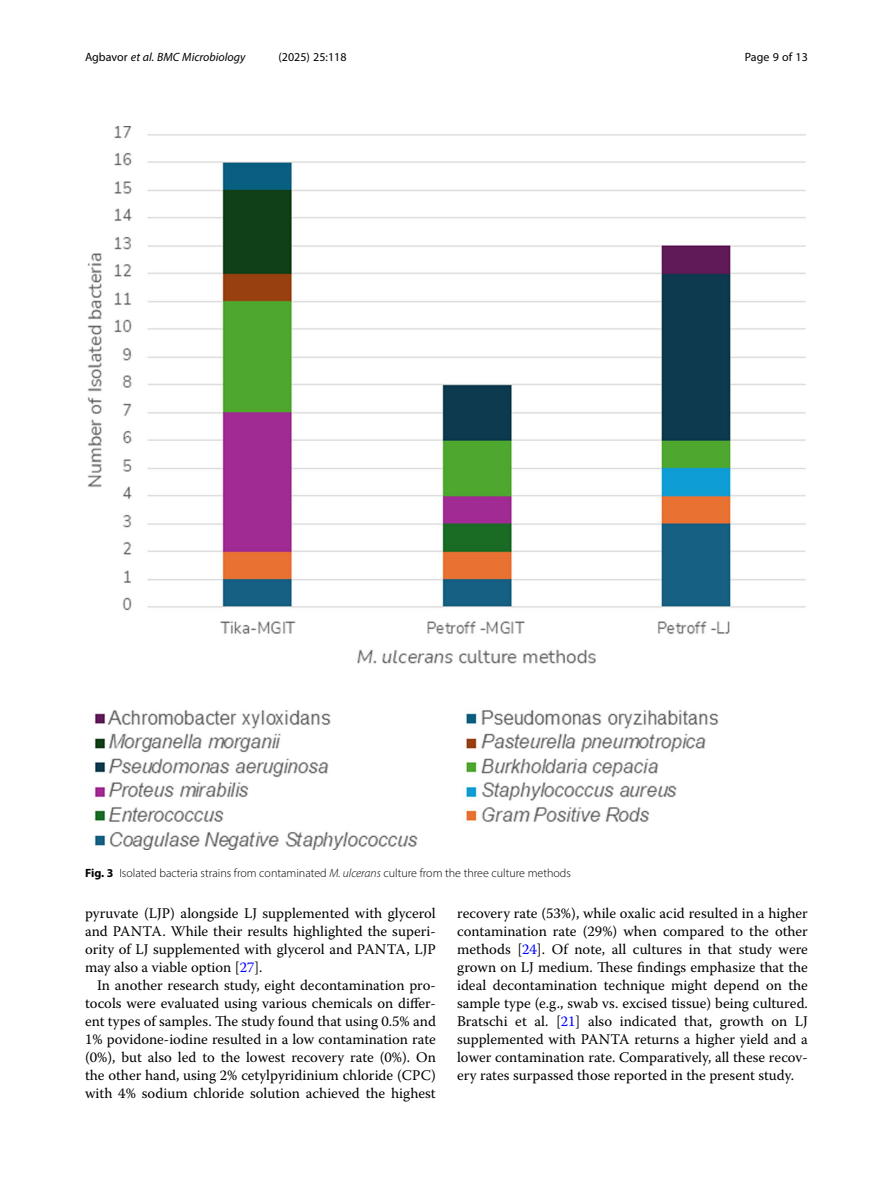
<style>
.page{position:relative;width:893px;height:1191px;background:#fff}
.page>*{position:absolute;margin:0;border:0;box-sizing:border-box;transform-origin:0 0}
.Body_Text_Indent{font:14.7px/18px "Warnock Pro";color:#000;text-align:justify}
.Figure_Caption{font:300 12px "Myriad Pro";color:#000}
.t1{font:italic 12px "Myriad Pro";color:#000}
.t2{font:12px "Myriad Pro";color:#000}
.s1{font-style:normal}
.s2{font-weight:700}
.s3{font-style:italic}
.s4{color:#00f}
</style>
<div class="page">
<img style="left:87px;top:126px;width:719px;height:723px">
<p class="t1" style="left:85px;top:50px;width:162px"><span class="s1">Agbavor</span> et al. BMC Microbiology</p>
<p class="t2" style="left:279px;top:50px;width:70px">(2025) 25:118</p>
<p class="t2" style="left:745px;top:50px;width:65px">Page 9 of 13</p>
<p class="Figure_Caption" style="left:85px;top:865px;width:487px"><span class="s2">Fig. 3</span> Isolated bacteria strains from contaminated <span class="s3">M. ulcerans</span> culture from the three culture methods</p>
<p class="Body_Text_Indent" style="left:85px;top:904px;width:352px">pyruvate (LJP) alongside LJ supplemented with glycerol and PANTA. While their results highlighted the superi&shy;ority of LJ supplemented with glycerol and PANTA, LJP may also a viable option [<span class="s4">27</span>].</p>
<p class="Body_Text_Indent" style="left:85px;top:976px;width:352px;text-indent:12px">In another research study, eight decontamination pro&shy;tocols were evaluated using various chemicals on differ&shy;ent types of samples. The study found that using 0.5% and 1% povidone-iodine resulted in a low contamination rate (0%), but also led to the lowest recovery rate (0%). On the other hand, using 2% cetylpyridinium chloride (CPC) with 4% sodium chloride solution achieved the highest</p>
<p class="Body_Text_Indent" style="left:457px;top:904px;width:352px">recovery rate (53%), while oxalic acid resulted in a higher contamination rate (29%) when compared to the other methods [<span class="s4">24</span>]. Of note, all cultures in that study were grown on LJ medium. These findings emphasize that the ideal decontamination technique might depend on the sample type (e.g., swab vs. excised tissue) being cultured.<br>Bratschi et al. [<span class="s4">21</span>] also indicated that, growth on LJ supplemented with PANTA returns a higher yield and a lower contamination rate. Comparatively, all these recov&shy;ery rates surpassed those reported in the present study.</p>
</div>
